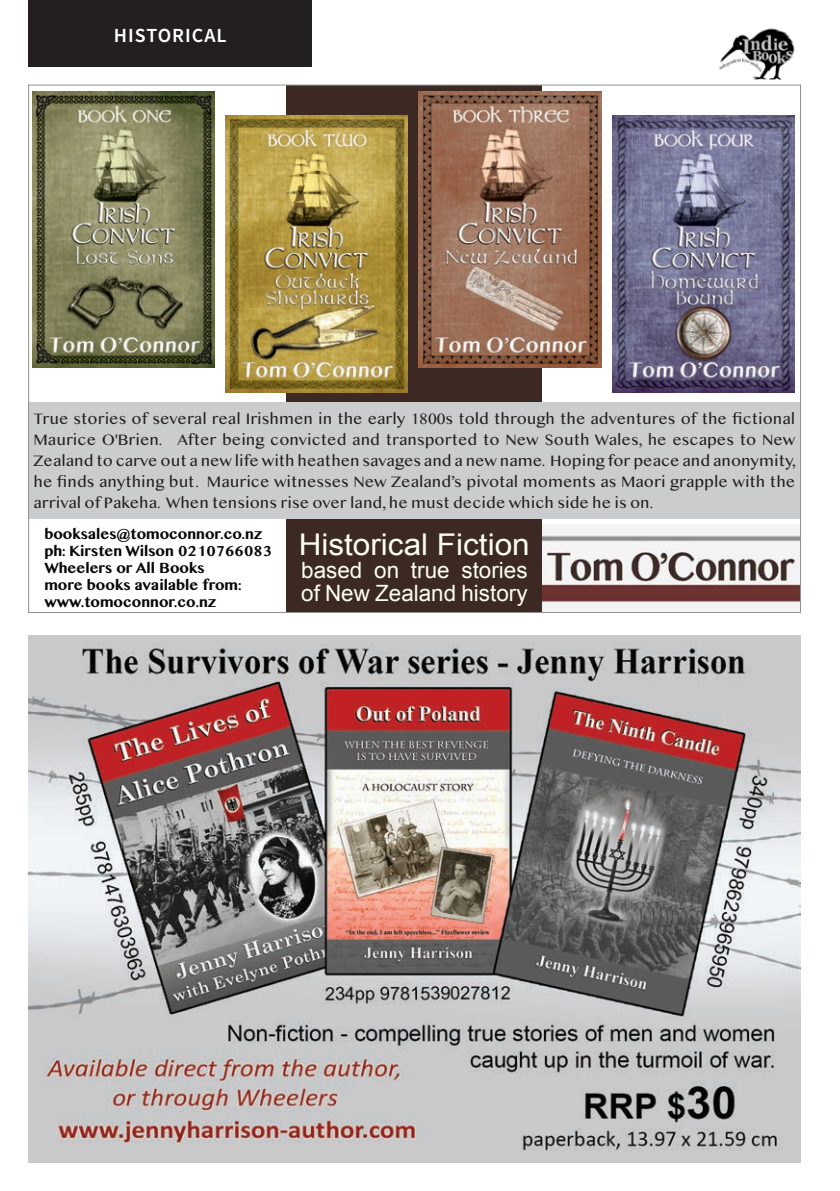
<style>
.page{position:relative;width:840px;height:1191px;background:#fff}
.page>*{position:absolute;margin:0;border:0;box-sizing:border-box;transform-origin:0 0}
.t1{font:30px "Arial";color:#fffef3;scale:1.05 1}
.t2{font:22.4px/23.2px "Arial";color:#fffef3}
.t3{font:600 20px "Source Sans Pro";letter-spacing:.05em;color:#fff}
.t4{font:700 17.2px/17.2px "Khmer MN";color:#080704}
.t5{font:16px/21.2px "Malayalam MN";color:#231f20;text-align:justify}
</style>
<div class="page">
<img style="left:719px;top:28px;width:76px;height:52px">
<div style="left:28px;top:0;width:284px;height:66px;background:#231f20"></div>
<div style="left:286px;top:85px;width:256px;height:527px;background:#3d2924"></div>
<img style="left:32px;top:91px;width:182px;height:277px">
<img style="left:225px;top:116px;width:182px;height:276px">
<img style="left:418px;top:91px;width:182px;height:277px">
<img style="left:612px;top:116px;width:181px;height:276px">
<div style="left:29px;top:402px;width:770px;height:116px;background:#cbccce"></div>
<img style="left:542px;top:524px;width:256px;height:87px">
<img style="left:28px;top:635px;width:771px;height:527px">
<p class="t3" style="left:114px;top:22px;width:114px">HISTORICAL</p>
<p class="t5" style="left:33px;top:409px;width:763px">True stories of several real Irishmen in the early 1800s told through the adventures of the fictional Maurice O'Brien. After being convicted and transported to New South Wales, he escapes to New Zealand to carve out a new life with heathen savages and a new name. Hoping for peace and anonymity, he finds anything but. Maurice witnesses New Zealand’s pivotal moments as Maori grapple with the arrival of Pakeha. When tensions rise over land, he must decide which side he is on.</p>
<p class="t1" style="left:298px;top:524px;width:221px">Historical Fiction</p>
<p class="t2" style="left:301px;top:559px;width:228px">based on true stories of New Zealand history</p>
<p class="t4" style="left:44px;top:524px;width:229px">booksales@tomoconnor.co.nz ph: Kirsten Wilson 0210766083<br>Wheelers or All Books<br>more books available from: www.tomoconnor.co.nz</p>
</div>
